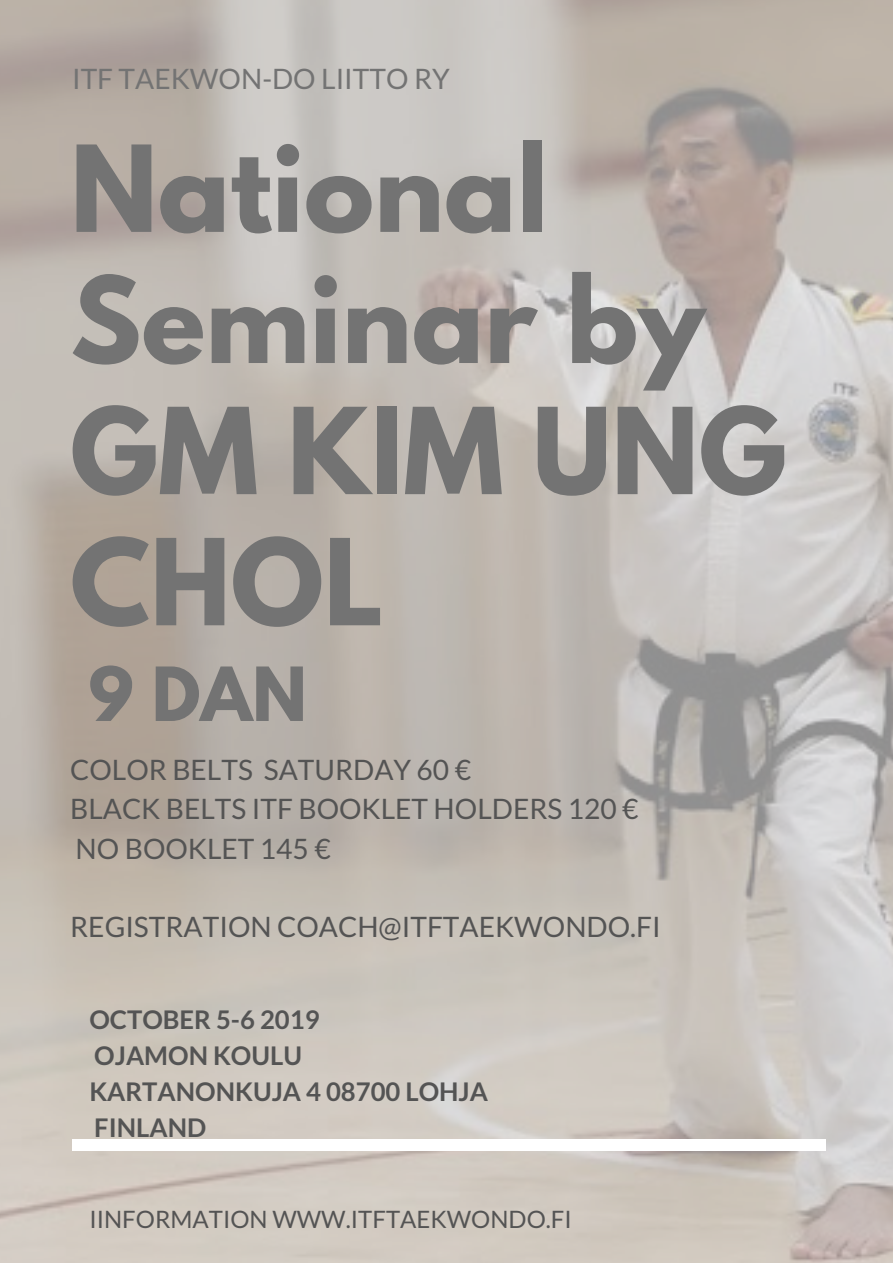
<style>
.page{position:relative;width:893px;height:1263px;background:#fff}
.page>*{position:absolute;margin:0;border:0;box-sizing:border-box;transform-origin:0 0}
.t1{font:700 105.9px/131.1px "League Spartan";color:#737373}
.t2{font:700 66px "League Spartan";color:#737373}
.t3{font:28.12px/39.4px "Lato";color:#545454}
.t4{font:28.12px "Lato";color:#737373}
.t5{font:700 25.65px/35.9px "Lato";color:#545454}
.t6{font:24px "Lato";color:#545454}
</style>
<div class="page">
<p class="t4" style="left:72px;top:61px;width:379px">ITF TAEKWON-DO LIITTO RY</p>
<h1 class="t1" style="left:70px;top:137px;width:718px">National<br>Seminar by<br>GM KIM UNG<br>CHOL</h1>
<h2 class="t2" style="left:88px;top:661px;width:220px">9 DAN</h2>
<p class="t3" style="left:70px;top:749px;width:570px">COLOR BELTS SATURDAY 60 €<br>BLACK BELTS ITF BOOKLET HOLDERS 120 €<br>NO BOOKLET 145 €</p>
<p class="t3" style="left:70px;top:907px;width:592px">REGISTRATION COACH@ITFTAEKWONDO.FI</p>
<p class="t5" style="left:89px;top:1001px;width:400px">OCTOBER 5-6 2019<br>OJAMON KOULU<br>KARTANONKUJA 4 08700 LOHJA<br>FINLAND</p>
<p class="t6" style="left:89px;top:1204px;width:484px">IINFORMATION WWW.ITFTAEKWONDO.FI</p>
</div>
